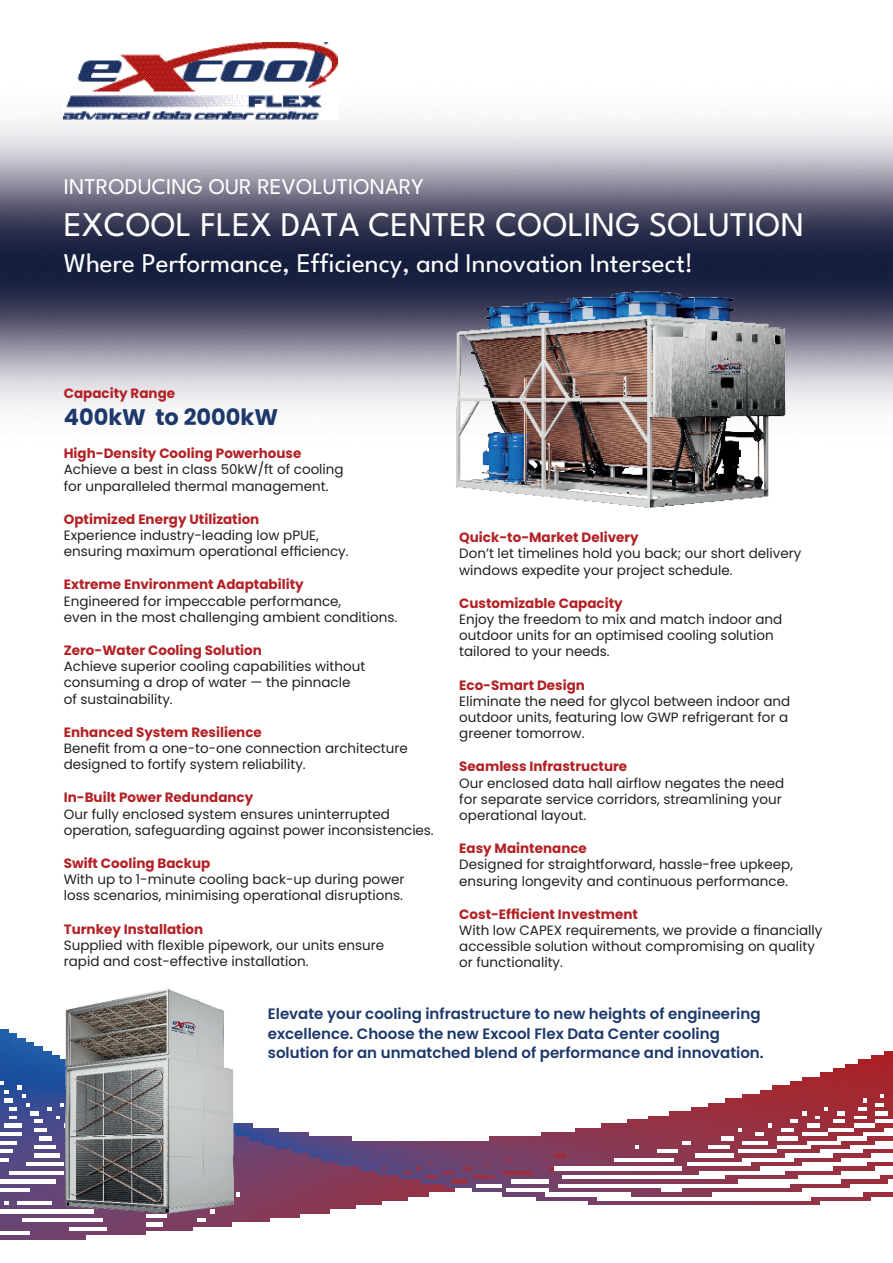
<style>
.page{position:relative;width:893px;height:1263px;background:#fff}
.page>*{position:absolute;margin:0;border:0;box-sizing:border-box;transform-origin:0 0}
.t1{font:100 34.5px "League Spartan";letter-spacing:.005em;color:#fff}
.t2{font:100 27px "League Spartan";color:#fff}
.t3{font:100 22.5px "League Spartan";letter-spacing:.005em;color:#fff}
.t4{font:700 22.5px "Poppins";color:#1d386b}
.t5{font:600 15px/19.5px "Poppins";color:#1d386b}
.t6{font:13.5px/16.2px "Poppins";color:#231f20}
.t7{font:700 13.5px "Poppins";color:#b32125}
.s1{font-weight:700;color:#b32125}
</style>
<div class="page">
<img style="left:0;top:56px;width:893px;height:353px">
<img style="left:0;top:1029px;width:893px;height:211px">
<img style="left:64px;top:43px;width:273px;height:76px">
<img style="left:434px;top:274px;width:396px;height:234px">
<img style="left:19px;top:988px;width:261px;height:252px">
<p class="t3" style="left:64px;top:171px;width:362px">INTRODUCING OUR REVOLUTIONARY</p>
<p class="t1" style="left:64px;top:199px;width:742px">EXCOOL FLEX DATA CENTER COOLING SOLUTION</p>
<p class="t2" style="left:64px;top:244px;width:631px">Where Performance, Efficiency, and Innovation Intersect!</p>
<p class="t7" style="left:64px;top:385px;width:113px">Capacity Range</p>
<p class="t4" style="left:64px;top:404px;width:216px">400kW to 2000kW</p>
<p class="t6" style="left:64px;top:445px;width:281px"><span class="s1">High-Density Cooling Powerhouse<br></span>Achieve a best in class 50kW/ft of cooling for unparalleled thermal management.</p>
<p class="t6" style="left:64px;top:511px;width:286px"><span class="s1">Optimized Energy Utilization<br></span>Experience industry-leading low pPUE, ensuring maximum operational efficiency.</p>
<p class="t6" style="left:64px;top:577px;width:335px"><span class="s1">Extreme Environment Adaptability<br></span>Engineered for impeccable performance,<br>even in the most challenging ambient conditions.</p>
<p class="t6" style="left:64px;top:642px;width:303px"><span class="s1">Zero-Water Cooling Solution<br></span>Achieve superior cooling capabilities without consuming a drop of water — the pinnacle of sustainability.</p>
<p class="t6" style="left:64px;top:724px;width:346px"><span class="s1">Enhanced System Resilience<br></span>Benefit from a one-to-one connection architecture designed to fortify system reliability.</p>
<p class="t6" style="left:64px;top:790px;width:371px"><span class="s1">In-Built Power Redundancy<br></span>Our fully enclosed system ensures uninterrupted operation, safeguarding against power inconsistencies.</p>
<p class="t6" style="left:64px;top:855px;width:342px"><span class="s1">Swift Cooling Backup<br></span>With up to 1-minute cooling back-up during power loss scenarios, minimising operational disruptions.</p>
<p class="t6" style="left:64px;top:921px;width:322px"><span class="s1">Turnkey Installation<br></span>Supplied with flexible pipework, our units ensure rapid and cost-effective installation.</p>
<p class="t6" style="left:459px;top:529px;width:344px"><span class="s1">Quick-to-Market Delivery<br></span>Don’t let timelines hold you back; our short delivery windows expedite your project schedule.</p>
<p class="t6" style="left:459px;top:595px;width:325px"><span class="s1">Customizable Capacity<br></span>Enjoy the freedom to mix and match indoor and outdoor units for an optimised cooling solution tailored to your needs.</p>
<p class="t6" style="left:459px;top:677px;width:332px"><span class="s1">Eco-Smart Design<br></span>Eliminate the need for glycol between indoor and outdoor units, featuring low GWP refrigerant for a greener tomorrow.</p>
<p class="t6" style="left:459px;top:759px;width:326px"><span class="s1">Seamless Infrastructure<br></span>Our enclosed data hall airflow negates the need for separate service corridors, streamlining your operational layout.</p>
<p class="t6" style="left:459px;top:840px;width:335px"><span class="s1">Easy Maintenance<br></span>Designed for straightforward, hassle-free upkeep, ensuring longevity and continuous performance.</p>
<p class="t6" style="left:459px;top:906px;width:365px"><span class="s1">Cost-Efficient Investment<br></span>With low CAPEX requirements, we provide a financially accessible solution without compromising on quality or functionality.</p>
<p class="t5" style="left:268px;top:1004px;width:497px">Elevate your cooling infrastructure to new heights of engineering excellence. Choose the new Excool Flex Data Center cooling solution for an unmatched blend of performance and innovation.</p>
</div>
